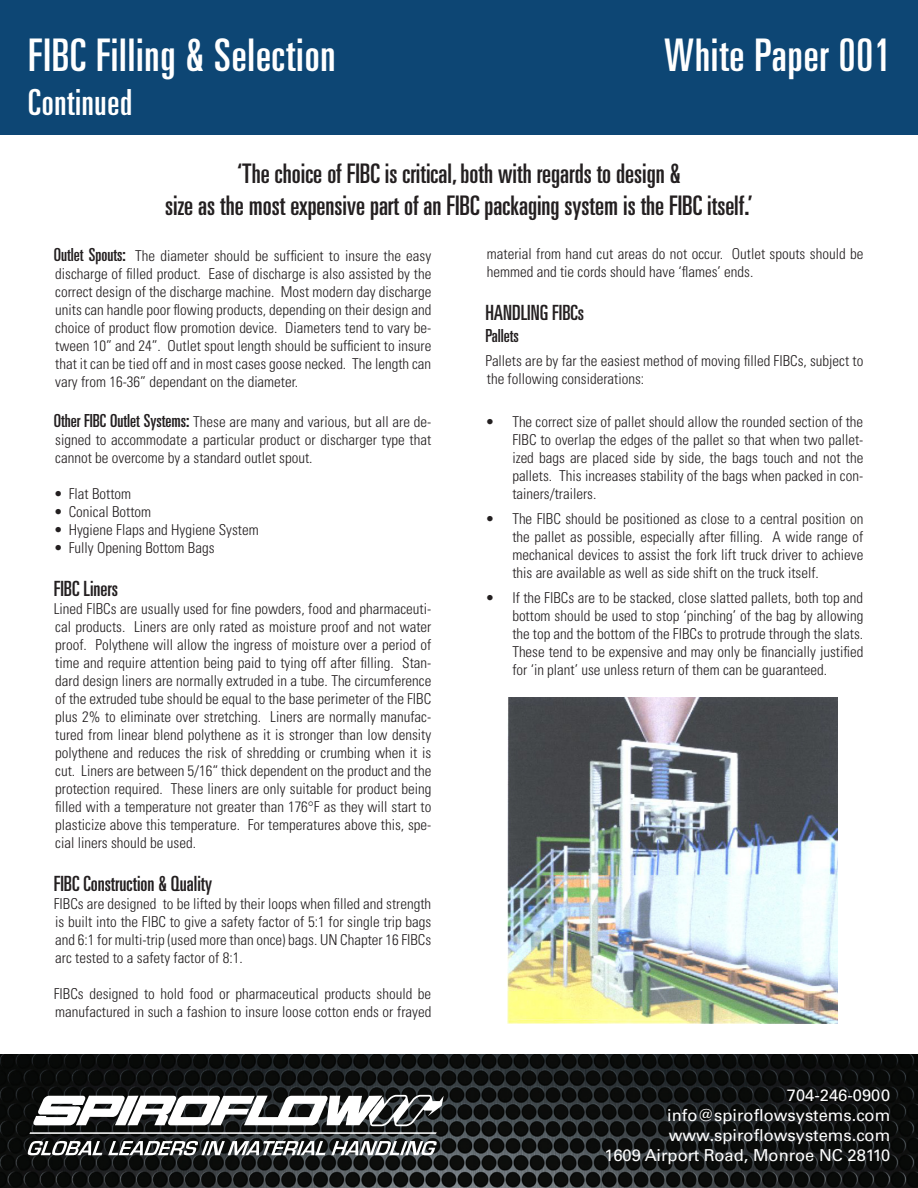
<style>
.page{position:relative;width:918px;height:1188px;background:#fff}
.page>*{position:absolute;margin:0;border:0;box-sizing:border-box;transform-origin:0 0}
.t1{font:ultra-condensed 45px "Univers LT Std";letter-spacing:.02em;color:#fff}
.t2{font:ultra-condensed 36px "Univers LT Std";letter-spacing:.02em;color:#fff}
.t3{font:ultra-condensed 27px "Univers LT Std";color:#231f20}
.t4{font:ultra-condensed 21px "Univers LT Std";color:#231f20}
.t5{font:ultra-condensed 18px "Univers LT Std";color:#231f20}
.t6{font:16.5px "Univers LT Std";color:#fff}
.t7{font:300 condensed 15px/18px "Univers LT Std";color:#231f20;text-align:justify}
.s1{font-weight:400;font-stretch:ultra-condensed;font-size:18px}
</style>
<div class="page">
<div style="left:0;top:0;width:918px;height:135px;background:#0d4674"></div>
<img style="left:0;top:1054px;width:918px;height:134px">
<img style="left:507px;top:698px;width:330px;height:325px">
<svg style="left:33px;top:1095px;width:411px;height:31px"></svg>
<svg style="left:28px;top:1141px;width:74px;height:14px"></svg>
<svg style="left:108px;top:1141px;width:217px;height:14px"></svg>
<svg style="left:331px;top:1141px;width:106px;height:14px"></svg>
<svg style="left:29px;top:1132px;width:408px;height:2px"></svg>
<p class="t1" style="left:28px;top:30px;width:309px">FIBC Filling &amp; Selection</p>
<p class="t2" style="left:28px;top:81px;width:105px">Continued</p>
<p class="t1" style="left:664px;top:30px;width:228px">White Paper 001</p>
<p class="t3" style="left:237px;top:158px;width:445px">‘The choice of FIBC is critical, both with regards to design &amp;</p>
<p class="t3" style="left:165px;top:190px;width:589px">size as the most expensive part of an FIBC packaging system is the FIBC itself.’</p>
<p class="t7" style="left:54px;top:247px;width:379px"><span class="s1">Outlet Spouts:</span> The diameter should be sufficient to insure the easy discharge of filled product. Ease of discharge is also assisted by the correct design of the discharge machine. Most modern day discharge units can handle poor flowing products, depending on their design and choice of product flow promotion device. Diameters tend to vary be&shy;tween 10” and 24”. Outlet spout length should be sufficient to insure that it can be tied off and in most cases goose necked. The length can vary from 16-36” dependant on the diameter.</p>
<p class="t7" style="left:54px;top:412px;width:379px"><span class="s1">Other FIBC Outlet Systems:</span> These are many and various, but all are de&shy;signed to accommodate a particular product or discharger type that cannot be overcome by a standard outlet spout.</p>
<p class="t7" style="left:54px;top:484px;width:79px">• Flat Bottom</p>
<p class="t7" style="left:54px;top:502px;width:99px">• Conical Bottom</p>
<p class="t7" style="left:54px;top:520px;width:206px">• Hygiene Flaps and Hygiene System</p>
<p class="t7" style="left:54px;top:538px;width:162px">• Fully Opening Bottom Bags</p>
<p class="t4" style="left:54px;top:576px;width:66px">FIBC Liners</p>
<p class="t7" style="left:54px;top:600px;width:379px">Lined FlBCs are usually used for fine powders, food and pharmaceuti&shy;cal products. Liners are only rated as moisture proof and not water proof. Polythene will allow the ingress of moisture over a period of time and require attention being paid to tying off after filling. Stan&shy;dard design liners are normally extruded in a tube. The circumference of the extruded tube should be equal to the base perimeter of the FIBC plus 2% to eliminate over stretching. Liners are normally manufac&shy;tured from linear blend polythene as it is stronger than low density polythene and reduces the risk of shredding or crumbing when it is cut. Liners are between 5/16“ thick dependent on the product and the protection required. These liners are only suitable for product being filled with a temperature not greater than 176°F as they will start to plasticize above this temperature. For temperatures above this, spe&shy;cial liners should be used.</p>
<p class="t4" style="left:54px;top:872px;width:160px">FIBC Construction &amp; Quality</p>
<p class="t7" style="left:54px;top:895px;width:379px">FIBCs are designed to be lifted by their loops when filled and strength is built into the FlBC to give a safety factor of 5:1 for single trip bags and 6:1 for multi-trip (used more than once) bags. UN Chapter 16 FIBCs arc tested to a safety factor of 8:1.</p>
<p class="t7" style="left:54px;top:985px;width:379px">FIBCs designed to hold food or pharmaceutical products should be manufactured in such a fashion to insure loose cotton ends or frayed</p>
<p class="t7" style="left:487px;top:245px;width:378px">material from hand cut areas do not occur. Outlet spouts should be hemmed and tie cords should have ‘flames’ ends.</p>
<p class="t4" style="left:485px;top:301px;width:100px">HANDLING FIBCs</p>
<p class="t5" style="left:485px;top:325px;width:35px">Pallets</p>
<p class="t7" style="left:485px;top:352px;width:380px">Pallets are by far the easiest method of moving filled FIBCs, subject to the following considerations:</p>
<p class="t7" style="left:512px;top:413px;width:353px;text-indent:-27px">• The correct size of pallet should allow the rounded section of the FIBC to overlap the edges of the pallet so that when two pallet&shy;ized bags are placed side by side, the bags touch and not the pallets. This increases stability of the bags when packed in con&shy;tainers/trailers.</p>
<p class="t7" style="left:512px;top:510px;width:352px;text-indent:-27px">• The FIBC should be positioned as close to a central position on the pallet as possible, especially after filling. A wide range of mechanical devices to assist the fork lift truck driver to achieve this are available as well as side shift on the truck itself.</p>
<p class="t7" style="left:512px;top:588px;width:353px;text-indent:-27px">• If the FIBCs are to be stacked, close slatted pallets, both top and bottom should be used to stop ‘pinching’ of the bag by allowing the top and the bottom of the FIBCs to protrude through the slats.<br>These tend to be expensive and may only be financially justified for ‘in plant’ use unless return of them can be guaranteed.</p>
<p class="t6" style="left:787px;top:1086px;width:105px">704-246-0900</p>
<p class="t6" style="left:667px;top:1105px;width:224px">info@spiroflowsystems.com</p>
<p class="t6" style="left:669px;top:1125px;width:223px">www.spiroflowsystems.com</p>
<p class="t6" style="left:605px;top:1145px;width:287px">1609 Airport Road, Monroe NC 28110</p>
</div>
